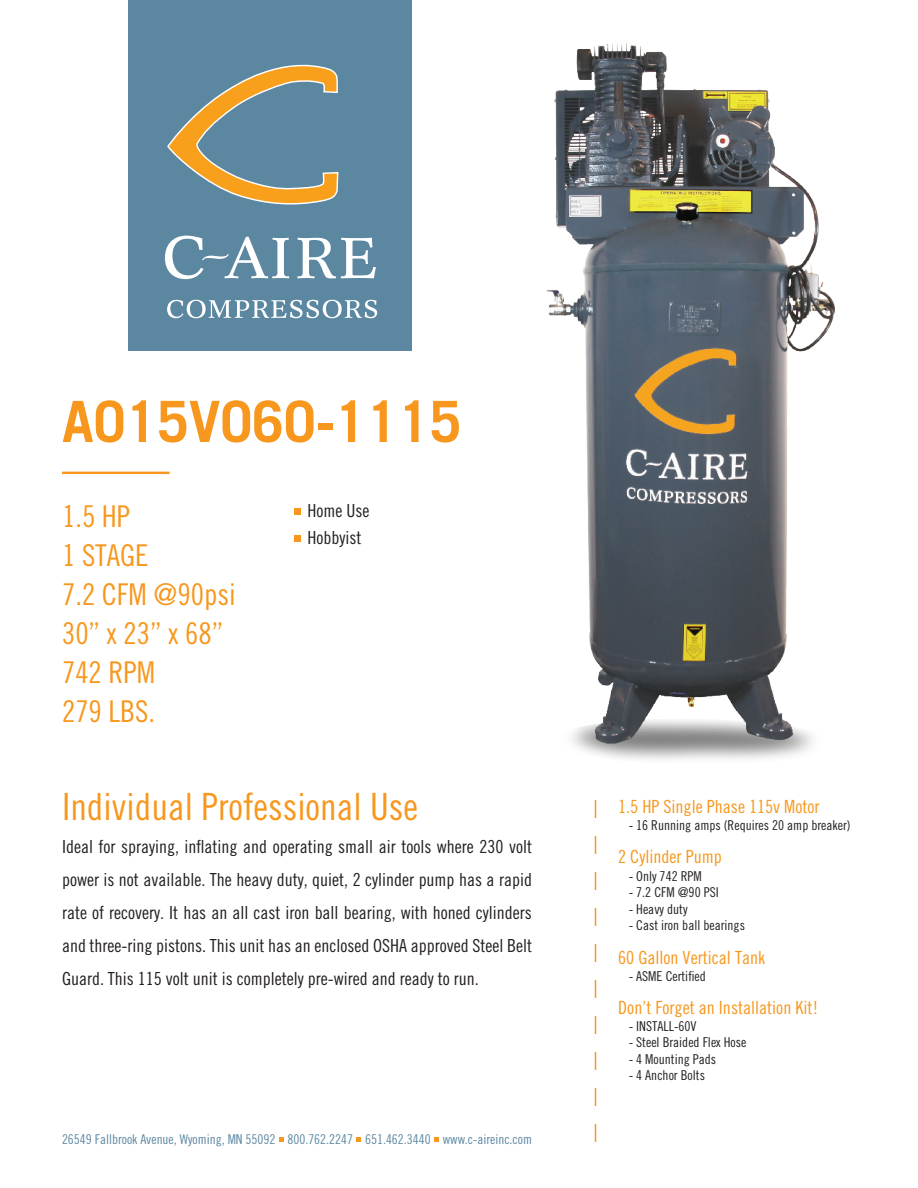
<style>
.page{position:relative;width:918px;height:1188px;background:#fff}
.page>*{position:absolute;margin:0;border:0;box-sizing:border-box;transform-origin:0 0}
.t1{font:700 57px "Trade Gothic LT Std";color:#f7971d}
.t2{font:37.5px "Trade Gothic LT Std Cn 18";color:#f7971d}
.t3{font:30px/39px "Trade Gothic LT Std Cn 18";color:#f7971d}
.t4{font:18.15px "Trade Gothic LT Std Cn 18";color:#f7971d}
.t5{font:18px/33px "Trade Gothic LT Std Cn 18";color:#231f20;text-align:justify}
.t6{font:13.65px "Trade Gothic LT Std Cn 18";color:#231f20}
.t7{font:13.5px "Trade Gothic LT Std Cn 18";color:#5c87a1}
</style>
<div class="page">
<div style="left:128px;top:0;width:283px;height:350px;background:#5c87a1"></div>
<hr style="left:62px;top:472px;width:108px;height:2px;background:#f7971d">
<div style="left:294px;top:508px;width:6px;height:7px;background:#f7971d"></div>
<svg style="left:294px;top:535px;width:6px;height:6px"></svg>
<svg style="left:279px;top:1137px;width:5px;height:5px"></svg>
<svg style="left:357px;top:1137px;width:4px;height:5px"></svg>
<svg style="left:434px;top:1137px;width:5px;height:5px"></svg>
<svg style="left:595px;top:800px;width:1px;height:342px"></svg>
<svg style="left:167px;top:64px;width:172px;height:141px"></svg>
<svg style="left:167px;top:300px;width:210px;height:18px"></svg>
<svg style="left:297px;top:238px;width:79px;height:40px"></svg>
<svg style="left:165px;top:236px;width:124px;height:43px"></svg>
<img style="left:546px;top:43px;width:289px;height:717px">
<h1 class="t1" style="left:62px;top:387px;width:401px">A015V060-1115</h1>
<h3 class="t3" style="left:62px;top:497px;width:175px">1.5 HP<br>1 STAGE<br>7.2 CFM @90psi<br>30” x 23” x 68”<br>742 RPM<br>279 LBS.</h3>
<p class="t5" style="left:307px;top:497px;width:64px;line-height:27px">Home Use<br>Hobbyist</p>
<h2 class="t2" style="left:62px;top:785px;width:358px">Individual Professional Use</h2>
<p class="t5" style="left:62px;top:830px;width:472px">Ideal for spraying, inflating and operating small air tools where 230 volt power is not available. The heavy duty, quiet, 2 cylinder pump has a rapid rate of recovery. It has an all cast iron ball bearing, with honed cylinders and three-ring pistons. This unit has an enclosed OSHA approved Steel Belt Guard. This 115 volt unit is completely pre-wired and ready to run.</p>
<p class="t7" style="left:62px;top:1132px;width:471px">26549 Fallbrook Avenue, Wyoming, MN 55092 800.762.2247 651.462.3440 www.c-aireinc.com</p>
<p class="t4" style="left:618px;top:795px;width:203px">1.5 HP Single Phase 115v Motor</p>
<p class="t6" style="left:629px;top:817px;width:224px">- 16 Running amps (Requires 20 amp breaker)</p>
<p class="t4" style="left:618px;top:846px;width:105px">2 Cylinder Pump</p>
<p class="t6" style="left:629px;top:868px;width:75px">- Only 742 RPM</p>
<p class="t6" style="left:629px;top:884px;width:92px">- 7.2 CFM @90 PSI</p>
<p class="t6" style="left:629px;top:901px;width:60px">- Heavy duty</p>
<p class="t6" style="left:629px;top:917px;width:118px">- Cast iron ball bearings</p>
<p class="t4" style="left:618px;top:946px;width:149px">60 Gallon Vertical Tank</p>
<p class="t6" style="left:629px;top:968px;width:79px">- ASME Certified</p>
<p class="t4" style="left:618px;top:996px;width:202px">Don’t Forget an Installation Kit!</p>
<p class="t6" style="left:629px;top:1018px;width:69px">- INSTALL-60V</p>
<p class="t6" style="left:629px;top:1035px;width:119px">- Steel Braided Flex Hose</p>
<p class="t6" style="left:629px;top:1051px;width:89px">- 4 Mounting Pads</p>
<p class="t6" style="left:629px;top:1067px;width:78px">- 4 Anchor Bolts</p>
</div>
